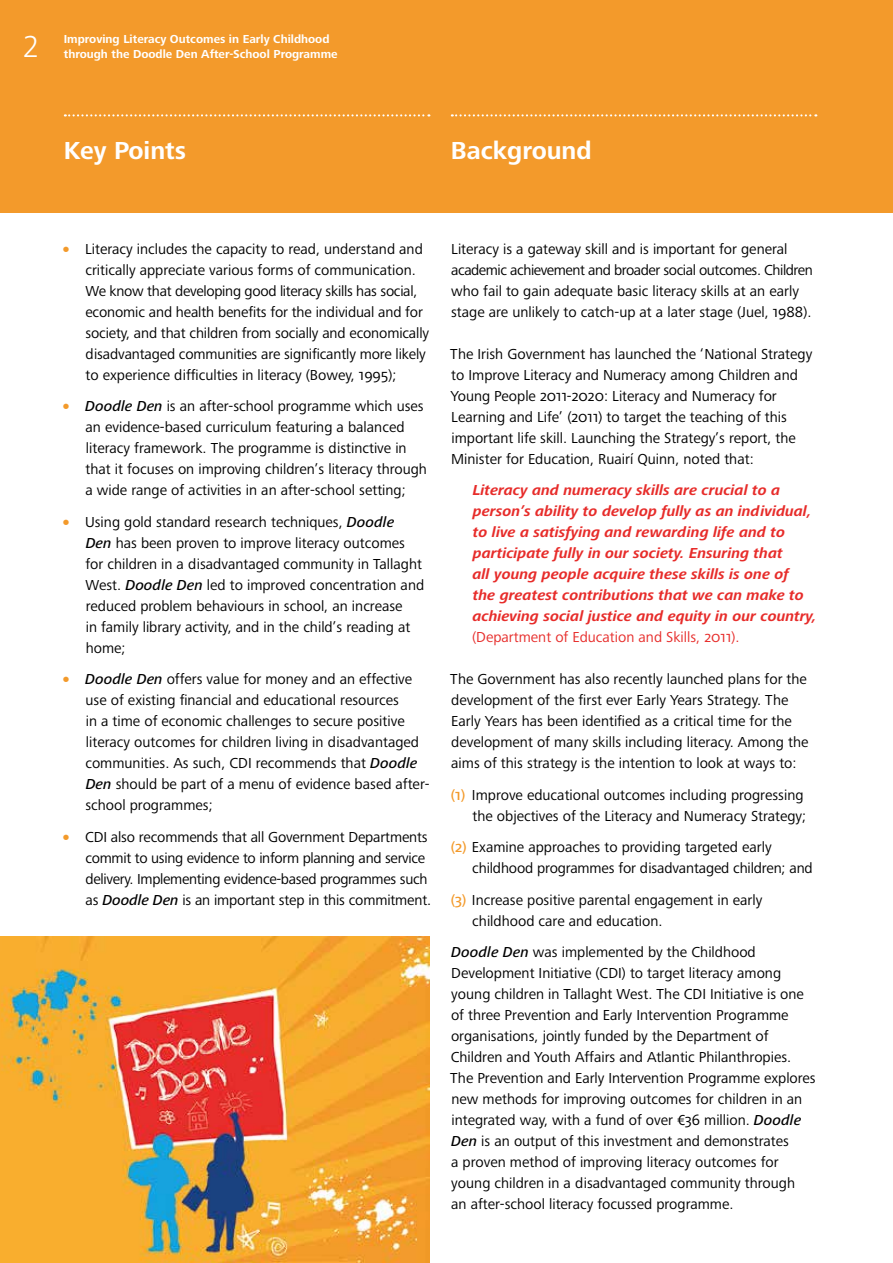
<style>
.page{position:relative;width:893px;height:1263px;background:#fff}
.page>*{position:absolute;margin:0;border:0;box-sizing:border-box;transform-origin:0 0}
.t1{font:300 31.5px "Frutiger Next Pro";color:#fff}
.t2{font:700 25.5px "Frutiger Next Pro";color:#fff}
.t3{font:15px/21px "Frutiger Next Pro";color:#000}
.t4{font:italic 700 15px/21px "Frutiger Next Pro";color:#e72c2a}
.t5{font:15px/21px "Frutiger Next Pro";letter-spacing:-.02em;color:#000}
.t6{font:15px "Frutiger Next Pro";color:#e72c2a}
.t7{font:700 12px/15px "Frutiger Next Pro";color:#fff}
.s1{font-weight:900;color:#f39a2b}
.s2{font-weight:500;font-style:italic}
.s3{font-weight:500;color:#f39a2b}
</style>
<div class="page">
<div style="left:0;top:0;width:893px;height:213px;background:#f39a2b"></div>
<svg style="left:65px;top:114px;width:364px;height:2px"></svg>
<svg style="left:452px;top:114px;width:364px;height:2px"></svg>
<img style="left:0;top:936px;width:429px;height:327px">
<h1 class="t1" style="left:23px;top:28px;width:18px">2</h1>
<p class="t7" style="left:64px;top:31px;width:275px">Improving Literacy Outcomes in Early Childhood through the Doodle Den After-School Programme</p>
<h2 class="t2" style="left:64px;top:136px;width:124px">Key Points</h2>
<h2 class="t2" style="left:451px;top:136px;width:142px">Background</h2>
<p class="t3" style="left:85px;top:238px;width:345px;text-indent:-24px"><span class="s1">•</span> Literacy includes the capacity to read, understand and critically appreciate various forms of communication.<br>We know that developing good literacy skills has social, economic and health benefits for the individual and for society, and that children from socially and economically disadvantaged communities are significantly more likely to experience difficulties in literacy (Bowey, 1995);</p>
<p class="t3" style="left:86px;top:396px;width:343px;text-indent:-24px"><span class="s1">•</span> <span class="s2">Doodle Den</span> is an after-school programme which uses an evidence-based curriculum featuring a balanced literacy framework. The programme is distinctive in that it focuses on improving children’s literacy through a wide range of activities in an after-school setting;</p>
<p class="t3" style="left:85px;top:511px;width:340px;text-indent:-24px"><span class="s1">•</span> Using gold standard research techniques, <span class="s2">Doodle<br>Den</span> has been proven to improve literacy outcomes for children in a disadvantaged community in Tallaght West. <span class="s2">Doodle Den</span> led to improved concentration and reduced problem behaviours in school, an increase<br>in family library activity, and in the child’s reading at home;</p>
<p class="t3" style="left:85px;top:669px;width:346px;text-indent:-24px"><span class="s1">•</span> <span class="s2">Doodle Den</span> offers value for money and an effective use of existing financial and educational resources<br>in a time of economic challenges to secure positive literacy outcomes for children living in disadvantaged communities. As such, CDI recommends that <span class="s2">Doodle Den</span> should be part of a menu of evidence based after&shy;school programmes;</p>
<p class="t5" style="left:85px;top:826px;width:347px;text-indent:-24px"><span class="s1">•</span> CDI also recommends that all Government Departments commit to using evidence to inform planning and service delivery. Implementing evidence-based programmes such as <span class="s2">Doodle Den</span> is an important step in this commitment.</p>
<p class="t3" style="left:451px;top:238px;width:363px">Literacy is a gateway skill and is important for general academic achievement and broader social outcomes. Children who fail to gain adequate basic literacy skills at an early stage are unlikely to catch-up at a later stage (Juel, 1988).</p>
<p class="t3" style="left:450px;top:343px;width:364px">The Irish Government has launched the ‘National Strategy to Improve Literacy and Numeracy among Children and Young People 2011-2020: Literacy and Numeracy for Learning and Life’ (2011) to target the teaching of this important life skill. Launching the Strategy’s report, the Minister for Education, Ruairí Quinn, noted that:</p>
<p class="t4" style="left:472px;top:480px;width:346px">Literacy and numeracy skills are crucial to a person’s ability to develop fully as an individual, to live a satisfying and rewarding life and to participate fully in our society. Ensuring that<br>all young people acquire these skills is one of<br>the greatest contributions that we can make to achieving social justice and equity in our country,</p>
<p class="t6" style="left:472px;top:628px;width:269px">(Department of Education and Skills, 2011).</p>
<p class="t3" style="left:450px;top:669px;width:360px">The Government has also recently launched plans for the development of the first ever Early Years Strategy. The Early Years has been identified as a critical time for the development of many skills including literacy. Among the aims of this strategy is the intention to look at ways to:</p>
<p class="t3" style="left:451px;top:784px;width:357px;text-align:right"><span class="s3">(1)</span> Improve educational outcomes including progressing the objectives of the Literacy and Numeracy Strategy;</p>
<p class="t3" style="left:472px;top:837px;width:342px;text-indent:-21px"><span class="s3">(2)</span> Examine approaches to providing targeted early childhood programmes for disadvantaged children; and</p>
<p class="t3" style="left:472px;top:889px;width:292px;text-indent:-21px"><span class="s3">(3)</span> Increase positive parental engagement in early childhood care and education.</p>
<p class="t3" style="left:450px;top:942px;width:367px"><span class="s2">Doodle Den</span> was implemented by the Childhood Development Initiative (CDI) to target literacy among young children in Tallaght West. The CDI Initiative is one of three Prevention and Early Intervention Programme organisations, jointly funded by the Department of Children and Youth Affairs and Atlantic Philanthropies.<br>The Prevention and Early Intervention Programme explores new methods for improving outcomes for children in an integrated way, with a fund of over €36 million. <span class="s2">Doodle Den</span> is an output of this investment and demonstrates<br>a proven method of improving literacy outcomes for young children in a disadvantaged community through<br>an after-school literacy focussed programme.</p>
</div>
